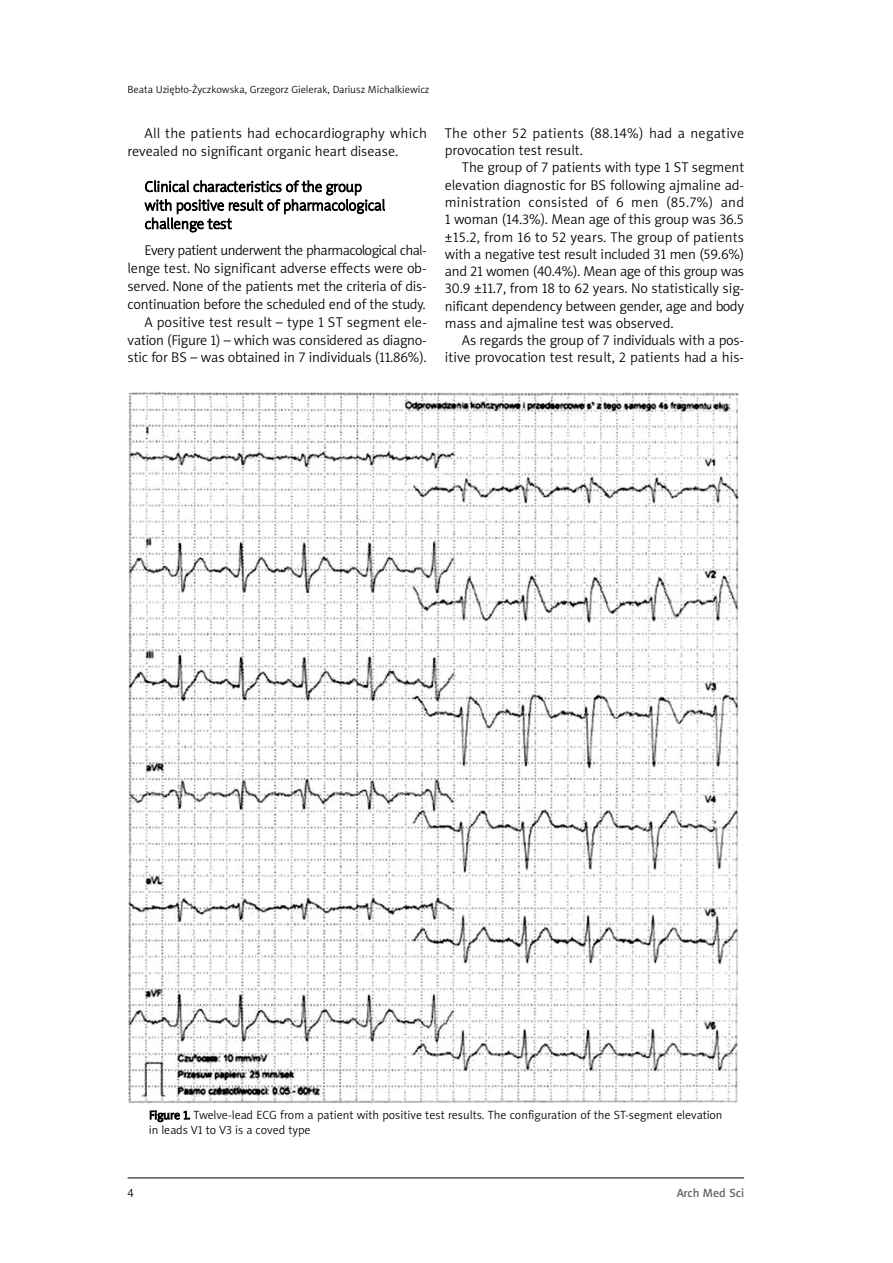
<style>
.page{position:relative;width:893px;height:1263px;background:#fff}
.page>*{position:absolute;margin:0;border:0;box-sizing:border-box;transform-origin:0 0}
.t1{font:15px/18.6px "Naomi Sans EFNPS Thin";letter-spacing:-.005em;color:#000}
.t2{font:14.25px/17.2px "Naomi Sans EFNPS Light";letter-spacing:-.005em;color:#000;text-align:right}
.t3{font:14.25px/17.2px "Naomi Sans EFNPS Light";letter-spacing:.02em;color:#000}
.t4{font:12px/14.4px "Naomi Sans EFNPS Light";color:#000}
.t5{font:12px "Naomi Sans EFNPS Medium";color:#666}
.t6{font:10.5px "Naomi Sans EFNPS Light";color:#000}
</style>
<div class="page">
<hr style="left:128px;top:1177px;width:616px;height:1px;background:#000">
<img style="left:128px;top:392px;width:611px;height:712px">
<p class="t6" style="left:128px;top:85px;width:303px">Beata Uziębło-Życzkowska, Grzegorz Gielerak, Dariusz Michalkiewicz</p>
<p class="t2" style="left:128px;top:125px;width:301px;line-height:17.9px;text-align:left;text-indent:17px">All the patients had echocardiography which revealed no significant organic heart disease.</p>
<p class="t1" style="left:145px;top:179px;width:242px">Clinical characteristics of the group with positive result of pharmacological challenge test</p>
<p class="t2" style="left:128px;top:243px;width:301px;line-height:17.9px">Every patient underwent the pharmacological chal&shy;lenge test. No significant adverse effects were ob&shy;served. None of the patients met the criteria of dis&shy;continuation before the scheduled end of the study.<br>A positive test result – type 1 ST segment ele&shy;vation (Figure 1) – which was considered as diagno&shy;stic for BS – was obtained in 7 individuals (11.86%).</p>
<p class="t3" style="left:445px;top:126px;width:301px">The other 52 patients (88.14%) had a negative provocation test result.</p>
<p class="t2" style="left:445px;top:160px;width:301px;text-align:justify;text-indent:17px">The group of 7 patients with type 1 ST segment elevation diagnostic for BS following ajmaline ad&shy;ministration consisted of 6 men (85.7%) and 1 woman (14.3%). Mean age of this group was 36.5 ±15.2, from 16 to 52 years. The group of patients with a negative test result included 31 men (59.6%) and 21 women (40.4%). Mean age of this group was 30.9 ±11.7, from 18 to 62 years. No statistically sig&shy;nificant dependency between gender, age and body mass and ajmaline test was observed.</p>
<p class="t2" style="left:445px;top:333px;width:301px">As regards the group of 7 individuals with a pos&shy;itive provocation test result, 2 patients had a his-</p>
<p class="t4" style="left:149px;top:1109px;width:575px">Figure 1. Twelve-lead ECG from a patient with positive test results. The configuration of the ST-segment elevation in leads V1 to V3 is a coved type</p>
<p class="t4" style="left:128px;top:1187px;width:8px">4</p>
<p class="t5" style="left:677px;top:1188px;width:69px">Arch Med Sci</p>
</div>
